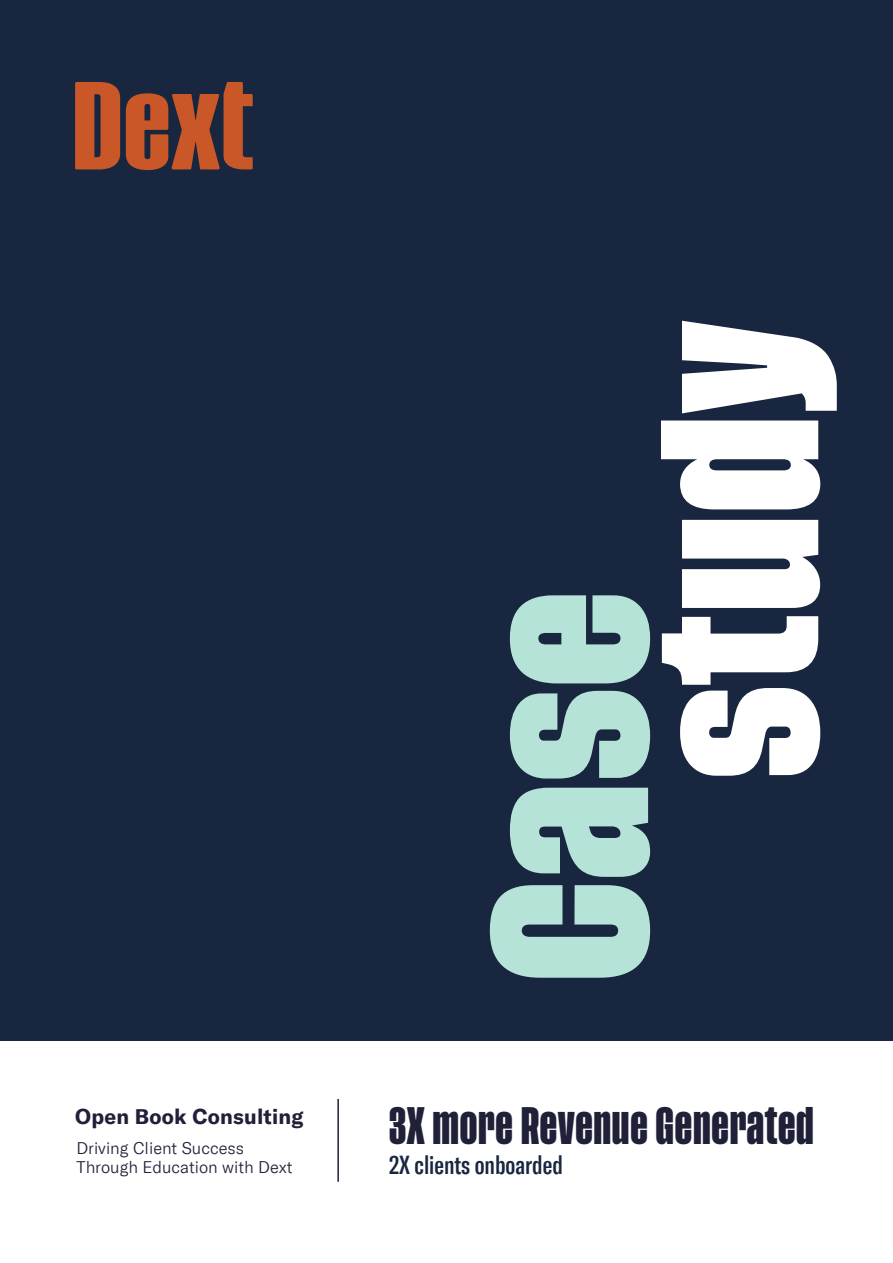
<style>
.page{position:relative;width:893px;height:1263px;background:#fff}
.page>*{position:absolute;margin:0;border:0;box-sizing:border-box;transform-origin:0 0}
.t1{font:700 165.45px "Tusker Grotesk 6700";letter-spacing:.01em;color:#fff}
.t2{font:700 165.45px "Tusker Grotesk 6700";color:#b5e3d8}
.t3{font:700 39px "Tusker Grotesk 4700";letter-spacing:.02em;color:#202139}
.t4{font:500 extra-condensed 25.5px "GT America";color:#18263f}
.t5{font:700 21px "GT America";letter-spacing:.01em;color:#202139}
.t6{font:300 16.5px/19.5px "GT America";color:#202139}
</style>
<div class="page">
<div style="left:0;top:0;width:893px;height:1041px;background:#18263f"></div>
<svg style="left:75px;top:82px;width:45px;height:87px"></svg>
<svg style="left:126px;top:82px;width:127px;height:88px"></svg>
<hr style="left:337px;top:1099px;width:2px;height:83px;background:#202139">
<p class="t5" style="left:75px;top:1103px;width:230px">Open Book Consulting</p>
<p class="t6" style="left:76px;top:1138px;width:218px">Driving Client Success<br>Through Education with Dext</p>
<h1 class="t2" style="left:471px;top:982px;width:393px;rotate:-90deg">Case</h1>
<h1 class="t1" style="left:642px;top:779px;width:460px;rotate:-90deg">study</h1>
<h2 class="t3" style="left:389px;top:1103px;width:426px">3X more Revenue Generated</h2>
<h3 class="t4" style="left:389px;top:1149px;width:175px">2X clients onboarded</h3>
</div>
